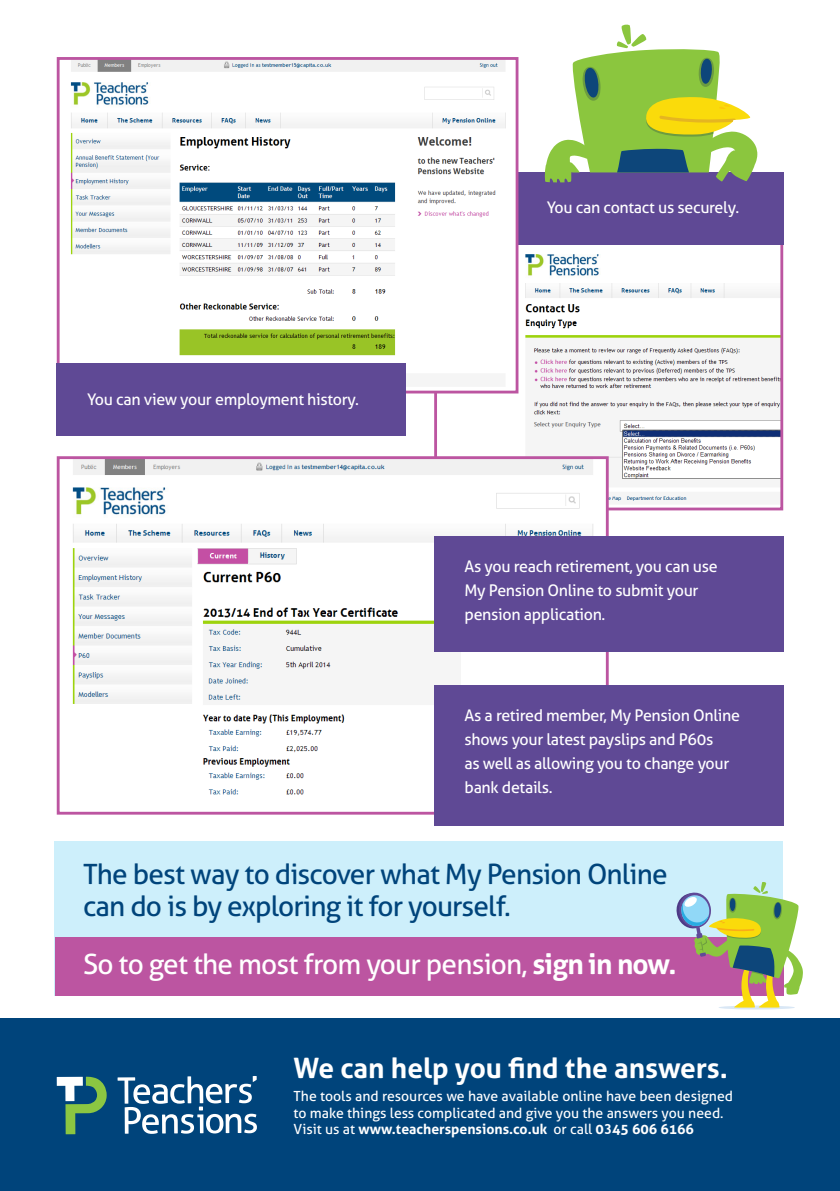
<style>
.page{position:relative;width:840px;height:1191px;background:#fff}
.page>*{position:absolute;margin:0;border:0;box-sizing:border-box;transform-origin:0 0}
.t1{font:28px/32px "Aller";letter-spacing:-.03em;color:#00447b}
.t2{font:28px "Aller";letter-spacing:-.03em;color:#fff}
.t3{font:700 28px "Aller";color:#fff}
.t4{font:16px/24px "Aller";letter-spacing:-.02em;color:#fff}
.t5{font:14px/16.8px "Aller";color:#fff}
.s1{font-weight:700}
.s2{font-family:"Trebuchet MS";font-weight:700}
</style>
<div class="page">
<div style="left:55px;top:841px;width:727px;height:154px;background:#cdeffb"></div>
<div style="left:0;top:1018px;width:839px;height:173px;background:#00447b"></div>
<svg style="left:57px;top:1076px;width:50px;height:58px"></svg>
<svg style="left:117px;top:1076px;width:140px;height:57px"></svg>
<img style="left:438px;top:245px;width:340px;height:261px">
<div style="left:434px;top:172px;width:348px;height:73px;background:#5f4995"></div>
<img style="left:72px;top:460px;width:532px;height:335px">
<div style="left:57px;top:456px;width:551px;height:358px;border:3px solid #bc55a1"></div>
<div style="left:434px;top:536px;width:348px;height:116px;background:#5f4995"></div>
<div style="left:434px;top:685px;width:348px;height:141px;background:#5f4995"></div>
<img style="left:70px;top:61px;width:444px;height:328px">
<div style="left:57px;top:57px;width:461px;height:336px;border:3px solid #bc55a1"></div>
<div style="left:57px;top:363px;width:348px;height:73px;background:#5f4995"></div>
<svg style="left:544px;top:24px;width:213px;height:158px"></svg>
<div style="left:56px;top:937px;width:727px;height:58px;background:#bc55a1"></div>
<svg style="left:718px;top:1005px;width:76px;height:4px"></svg>
<svg style="left:673px;top:881px;width:129px;height:126px"></svg>
<p class="t4" style="left:87px;top:387px;width:273px">You can view your employment history.</p>
<p class="t4" style="left:546px;top:195px;width:194px">You can contact us securely.</p>
<p class="t4" style="left:464px;top:554px;width:254px">As you reach retirement, you can use<br>My Pension Online to submit your pension application.</p>
<p class="t4" style="left:464px;top:703px;width:277px">As a retired member, My Pension Online shows your latest payslips and P60s<br>as well as allowing you to change your bank details.</p>
<h1 class="t1" style="left:83px;top:858px;width:585px">The best way to discover what My Pension Online can do is by exploring it for yourself.</h1>
<h1 class="t2" style="left:83px;top:947px;width:594px">So to get the most from your pension, <span class="s1">sign in now.</span></h1>
<h1 class="t3" style="left:293px;top:1050px;width:435px">We can help you find the answers.</h1>
<p class="t5" style="left:293px;top:1087px;width:441px">The tools and resources we have available online have been designed to make things less complicated and give you the answers you need.<br>Visit us at <span class="s1">www.teacherspensions.co.uk</span> or call <span class="s1">0</span><span class="s2">3</span><span class="s1">45 606 6166</span></p>
</div>
